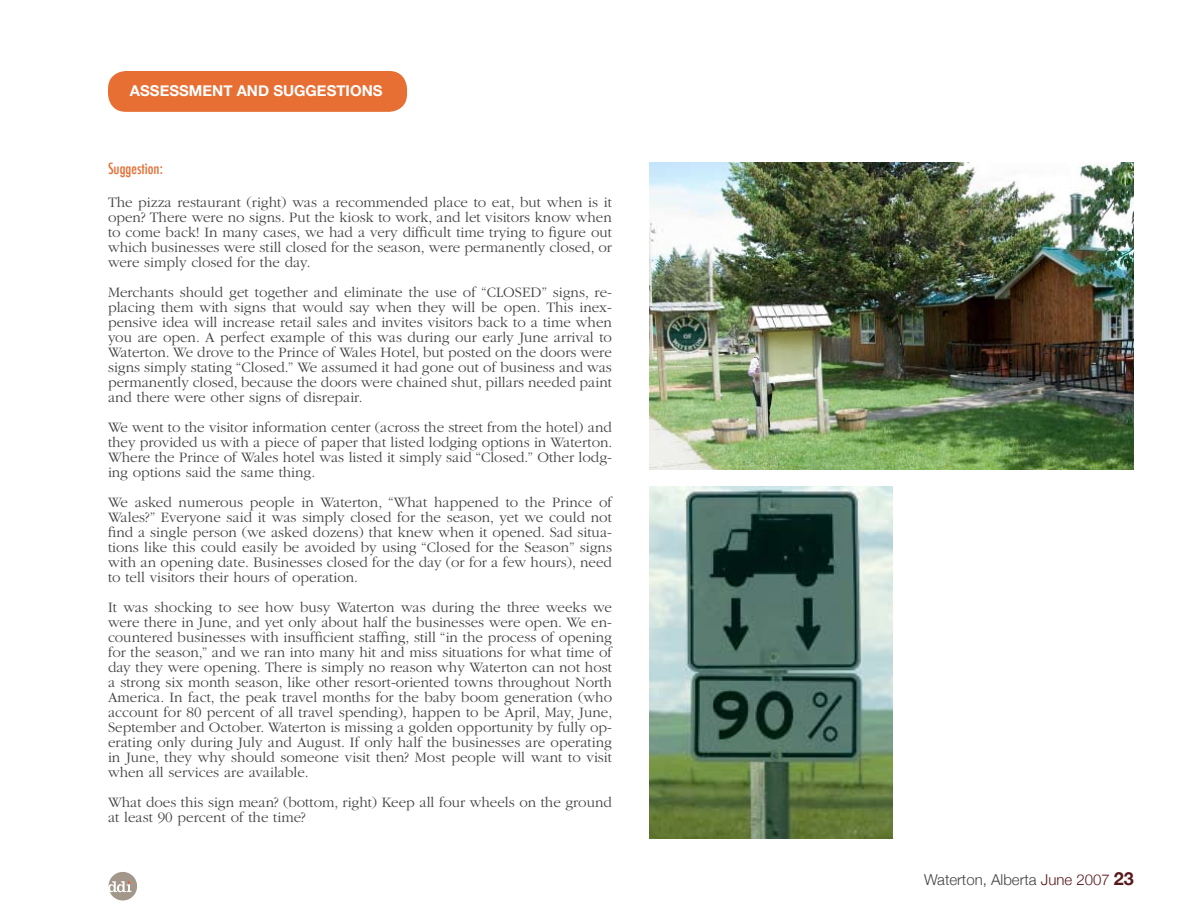
<style>
.page{position:relative;width:1188px;height:918px;background:#fff}
.page>*{position:absolute;margin:0;border:0;box-sizing:border-box;transform-origin:0 0}
.t1{font:300 15px/15px "ITC Garamond Std";color:#414142;text-align:justify}
.t2{font:300 15px "Helvetica Neue";color:#414142}
.t3{font:700 15px "Helvetica Neue";color:#fff}
.t4{font:500 condensed 15px "Futura";color:#e76f34}
.s1{color:#57181b}
.s2{font-weight:700;font-size:18px;color:#57181b}
</style>
<div class="page">
<div style="left:109px;top:872px;width:28px;height:29px;background:#a2978a;border-radius:50%"></div>
<svg style="left:108px;top:881px;width:23px;height:11px"></svg>
<div style="left:108px;top:71px;width:299px;height:41px;background:#e76f34;border-radius:18px"></div>
<img style="left:650px;top:162px;width:484px;height:308px">
<img style="left:650px;top:486px;width:242px;height:352px">
<p class="t3" style="left:130px;top:81px;width:254px">ASSESSMENT AND SUGGESTIONS</p>
<p class="t4" style="left:108px;top:159px;width:56px">Suggestion:</p>
<p class="t1" style="left:108px;top:195px;width:506px">The pizza restaurant (right) was a recommended place to eat, but when is it open? There were no signs. Put the kiosk to work, and let visitors know when to come back! In many cases, we had a very difficult time trying to figure out which businesses were still closed for the season, were permanently closed, or were simply closed for the day.</p>
<p class="t1" style="left:108px;top:285px;width:506px">Merchants should get together and eliminate the use of “CLOSED” signs, re&shy;placing them with signs that would say when they will be open. This inex&shy;pensive idea will increase retail sales and invites visitors back to a time when you are open. A perfect example of this was during our early June arrival to Waterton. We drove to the Prince of Wales Hotel, but posted on the doors were signs simply stating “Closed.” We assumed it had gone out of business and was permanently closed, because the doors were chained shut, pillars needed paint and there were other signs of disrepair.</p>
<p class="t1" style="left:108px;top:420px;width:506px">We went to the visitor information center (across the street from the hotel) and they provided us with a piece of paper that listed lodging options in Waterton.<br>Where the Prince of Wales hotel was listed it simply said “Closed.” Other lodg&shy;ing options said the same thing.</p>
<p class="t1" style="left:108px;top:495px;width:506px">We asked numerous people in Waterton, “What happened to the Prince of Wales?” Everyone said it was simply closed for the season, yet we could not find a single person (we asked dozens) that knew when it opened. Sad situa&shy;tions like this could easily be avoided by using “Closed for the Season” signs with an opening date. Businesses closed for the day (or for a few hours), need to tell visitors their hours of operation.</p>
<p class="t1" style="left:108px;top:600px;width:506px">It was shocking to see how busy Waterton was during the three weeks we were there in June, and yet only about half the businesses were open. We en&shy;countered businesses with insufficient staffing, still “in the process of opening for the season,” and we ran into many hit and miss situations for what time of day they were opening. There is simply no reason why Waterton can not host a strong six month season, like other resort-oriented towns throughout North America. In fact, the peak travel months for the baby boom generation (who account for 80 percent of all travel spending), happen to be April, May, June, September and October. Waterton is missing a golden opportunity by fully op&shy;erating only during July and August. If only half the businesses are operating in June, they why should someone visit then? Most people will want to visit when all services are available.</p>
<p class="t1" style="left:108px;top:795px;width:505px">What does this sign mean? (bottom, right) Keep all four wheels on the ground at least 90 percent of the time?</p>
<p class="t2" style="left:924px;top:870px;width:211px">Waterton, Alberta <span class="s1">June 2007</span> <span class="s2">23</span></p>
</div>
